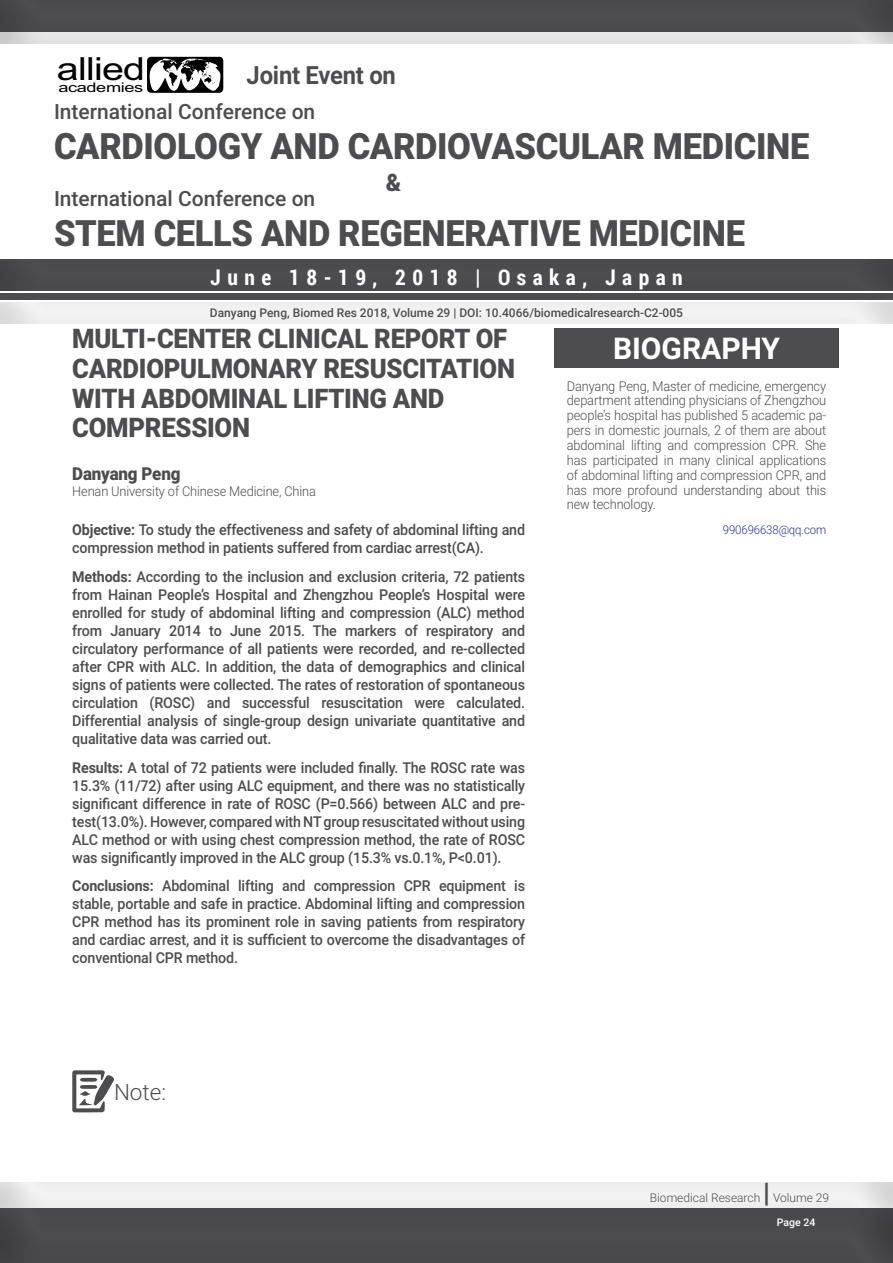
<style>
.page{position:relative;width:893px;height:1263px;background:#fff}
.page>*{position:absolute;margin:0;border:0;box-sizing:border-box;transform-origin:0 0}
.t1{font:900 36.3px "Roboto";letter-spacing:-.01em;color:#4d4d4f;scale:.95 1}
.t2{font:31.8px "Arial";letter-spacing:-.02em;color:#000;scale:1.24 1}
.t3{font:700 30px "Roboto";color:#fff}
.t4{font:900 27px/29.7px "Roboto";letter-spacing:-.01em;color:#4d4d4f;scale:.95 1}
.t5{font:900 27px "Roboto";letter-spacing:-.01em;color:#4d4d4f}
.t6{font:700 25.05px "Roboto";letter-spacing:-.01em;color:#4d4d4f;scale:.95 1}
.t7{font:900 24.15px "Roboto";color:#4d4d4f;scale:.95 1}
.t8{font:300 22.5px "Roboto";color:#4d4d4f}
.t9{font:700 21.6px "Roboto Condensed";letter-spacing:.3em;color:#fff}
.t10{font:500 21px "Roboto";color:#4d4d4f}
.t11{font:900 17.85px "Roboto";letter-spacing:-.01em;color:#4d4d4f;scale:.95 1}
.t12{font:500 15px/18px "Roboto";letter-spacing:-.01em;color:#4d4d4f;text-align:justify;scale:.95 1}
.t13{font:300 13.5px/14.9px "Roboto";letter-spacing:-.01em;color:#4d4d4f;text-align:justify;scale:.95 1}
.t14{font:13.35px "Arial";letter-spacing:-.02em;color:#000;scale:1.36 1}
.t15{font:500 12px "Roboto";color:#4d4d4f}
.t16{font:300 12px "Roboto";color:#4d4d4f}
.t17{font:300 12px "Roboto";letter-spacing:-.01em;color:#2e3092;scale:.95 1}
.t18{font:500 10.5px "Roboto";color:#fff}
.s1{font-weight:700}
</style>
<div class="page">
<div style="left:0;top:3px;width:893px;height:43px;background:#000;opacity:.5"></div>
<div style="left:0;top:1173px;width:893px;height:38px;background:#f3f3f4"></div>
<div style="left:0;top:1198px;width:893px;height:65px;background:#000;opacity:.5"></div>
<div style="left:0;top:249px;width:893px;height:43px;background:#000;opacity:.5"></div>
<div style="left:0;top:0;width:893px;height:34px;background:#4b4b4d"></div>
<svg style="left:72px;top:1070px;width:42px;height:42px"></svg>
<svg style="left:147px;top:57px;width:76px;height:36px"></svg>
<div style="left:554px;top:328px;width:285px;height:40px;background:#4d4d4f"></div>
<div style="left:0;top:292px;width:893px;height:33px;background:#000;opacity:.5"></div>
<h2 class="t2" style="left:57px;top:48px;width:73px">allied</h2>
<p class="t14" style="left:58px;top:79px;width:64px">academies</p>
<h3 class="t6" style="left:247px;top:58px;width:159px">Joint Event on</h3>
<h3 class="t10" style="left:54px;top:97px;width:263px">International Conference on</h3>
<h1 class="t1" style="left:54px;top:121px;width:796px">CARDIOLOGY AND CARDIOVASCULAR MEDICINE</h1>
<h3 class="t10" style="left:54px;top:184px;width:263px">International Conference on</h3>
<h3 class="t7" style="left:386px;top:165px;width:18px">&amp;</h3>
<h1 class="t1" style="left:54px;top:207px;width:729px">STEM CELLS AND REGENERATIVE MEDICINE</h1>
<h3 class="t9" style="left:210px;top:262px;width:474px">June 18-19, 2018 | Osaka, Japan</h3>
<p class="t15" style="left:210px;top:304px;width:475px">Danyang Peng, Biomed Res 2018, Volume 29 | DOI: 10.4066/biomedicalresearch-C2-005</p>
<h3 class="t4" style="left:72px;top:323px;width:467px">MULTI-CENTER CLINICAL REPORT OF<br>CARDIOPULMONARY RESUSCITATION<br>WITH ABDOMINAL LIFTING AND<br>COMPRESSION</h3>
<p class="t11" style="left:72px;top:461px;width:115px">Danyang Peng</p>
<p class="t13" style="left:72px;top:483px;width:258px">Henan University of Chinese Medicine, China</p>
<p class="t12" style="left:72px;top:520px;width:478px"><span class="s1">Objective:</span> To study the effectiveness and safety of abdominal lifting and compression method in patients suffered from cardiac arrest(CA).</p>
<p class="t12" style="left:72px;top:567px;width:478px"><span class="s1">Methods:</span> According to the inclusion and exclusion criteria, 72 patients from Hainan People’s Hospital and Zhengzhou People’s Hospital were enrolled for study of abdominal lifting and compression (ALC) method from January 2014 to June 2015. The markers of respiratory and circulatory performance of all patients were recorded, and re-collected after CPR with ALC. In addition, the data of demographics and clinical signs of patients were collected. The rates of restoration of spontaneous circulation (ROSC) and successful resuscitation were calculated.<br>Differential analysis of single-group design univariate quantitative and qualitative data was carried out.</p>
<p class="t12" style="left:72px;top:758px;width:478px"><span class="s1">Results:</span> A total of 72 patients were included finally. The ROSC rate was 15.3% (11/72) after using ALC equipment, and there was no statistically significant difference in rate of ROSC (P=0.566) between ALC and pre&shy;test(13.0%). However, compared with NT group resuscitated without using ALC method or with using chest compression method, the rate of ROSC was significantly improved in the ALC group (15.3% vs.0.1%, P&lt;0.01).</p>
<p class="t12" style="left:72px;top:876px;width:478px"><span class="s1">Conclusions:</span> Abdominal lifting and compression CPR equipment is stable, portable and safe in practice. Abdominal lifting and compression CPR method has its prominent role in saving patients from respiratory and cardiac arrest, and it is sufficient to overcome the disadvantages of conventional CPR method.</p>
<h3 class="t3" style="left:613px;top:327px;width:169px">BIOGRAPHY</h3>
<p class="t13" style="left:567px;top:378px;width:275px">Danyang Peng, Master of medicine, emergency department attending physicians of Zhengzhou people’s hospital has published 5 academic pa&shy;pers in domestic journals, 2 of them are about abdominal lifting and compression CPR. She has participated in many clinical applications of abdominal lifting and compression CPR, and has more profound understanding about this new technology.</p>
<p class="t17" style="left:723px;top:521px;width:110px">990696638@qq.com</p>
<h3 class="t8" style="left:114px;top:1076px;width:54px">Note:</h3>
<p class="t16" style="left:650px;top:1189px;width:112px">Biomedical Research</p>
<h3 class="t5" style="left:763px;top:1174px;width:8px">|</h3>
<p class="t16" style="left:773px;top:1189px;width:58px">Volume 29</p>
<p class="t18" style="left:777px;top:1215px;width:40px">Page 24</p>
</div>
